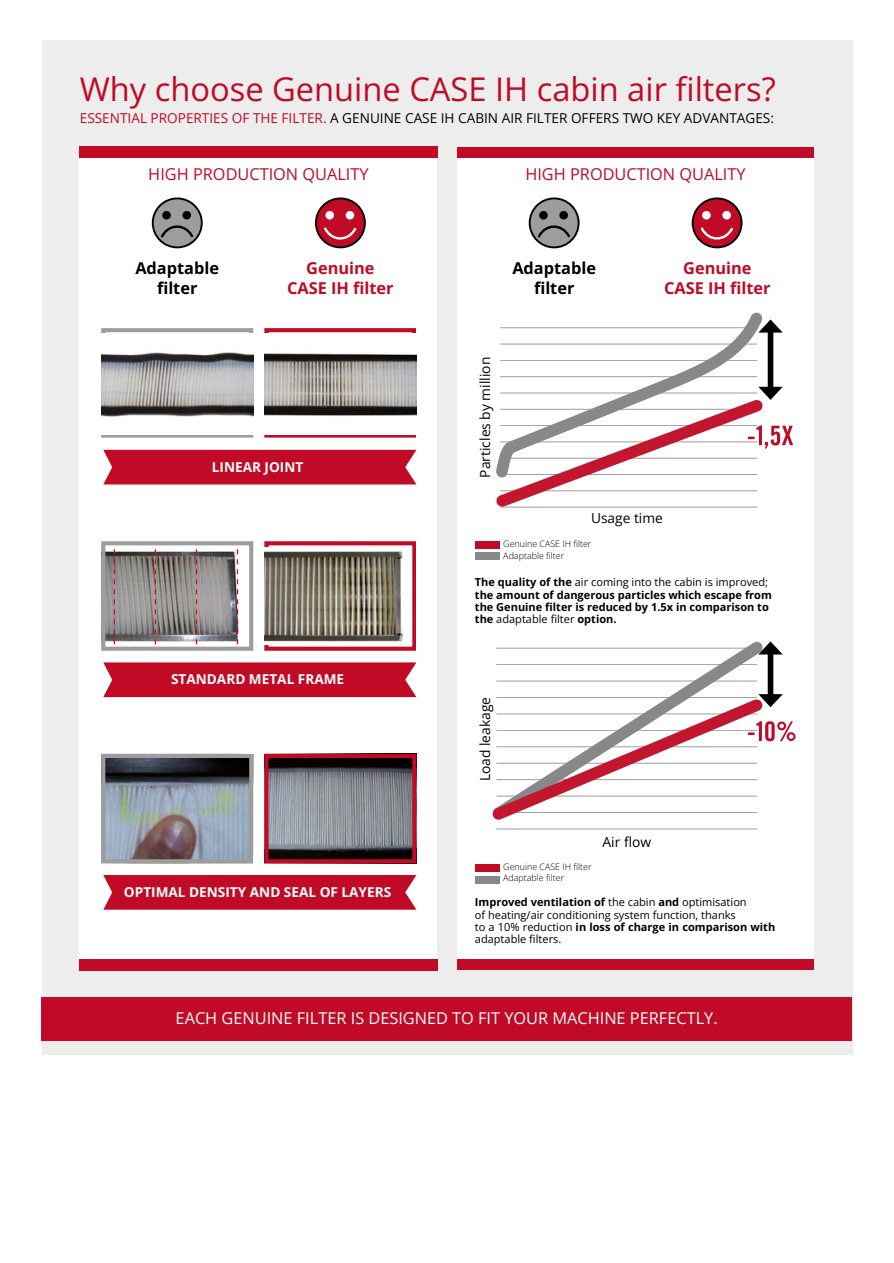
<style>
.page{position:relative;width:894px;height:1263px;background:#fff}
.page>*{position:absolute;margin:0;border:0;box-sizing:border-box;transform-origin:0 0}
.t1{font:32.7px "Open Sans";color:#c10a25}
.t2{font:16.35px "Open Sans";color:#fff}
.t3{font:16.35px "Open Sans";color:#c10a25}
.t4{font:700 16.35px/19.4px "Open Sans";color:#c10a25;text-align:center}
.t5{font:700 16.35px/19.4px "Open Sans";color:#000;text-align:center}
.t6{font:13.8px "Open Sans";color:#000}
.t7{font:13.65px "Open Sans";color:#000}
.t8{font:700 13.65px "Open Sans";color:#fff}
.t9{font:700 11.1px/12.3px "Open Sans";color:#000}
.t10{font:11.1px/12.3px "Open Sans";color:#000}
.t11{font:300 8.85px/11.2px "Open Sans";color:#000}
.s1{color:#c10a25}
.s2{font-weight:400}
.s3{font-weight:700}
</style>
<div class="page">
<div style="left:42px;top:40px;width:810px;height:1015px;background:#ededed"></div>
<div style="left:80px;top:157px;width:357px;height:802px;background:#fff"></div>
<div style="left:80px;top:147px;width:357px;height:10px;background:#c10a25"></div>
<div style="left:80px;top:959px;width:357px;height:11px;background:#c10a25"></div>
<svg style="left:152px;top:197px;width:51px;height:51px"></svg>
<div style="left:162px;top:211px;width:9px;height:9px;background:#000;border-radius:50%"></div>
<div style="left:182px;top:211px;width:9px;height:9px;background:#000;border-radius:50%"></div>
<svg style="left:315px;top:197px;width:51px;height:51px"></svg>
<div style="left:325px;top:211px;width:9px;height:9px;background:#fff;border-radius:50%"></div>
<div style="left:345px;top:211px;width:9px;height:9px;background:#fff;border-radius:50%"></div>
<svg style="left:264px;top:328px;width:152px;height:110px"></svg>
<svg style="left:101px;top:328px;width:152px;height:110px"></svg>
<div style="left:103px;top:450px;width:313px;height:34px;background:#c10a25"></div>
<svg style="left:264px;top:541px;width:152px;height:110px"></svg>
<img style="left:264px;top:334px;width:152px;height:101px">
<img style="left:101px;top:334px;width:152px;height:101px">
<img style="left:264px;top:548px;width:140px;height:96px">
<svg style="left:101px;top:541px;width:152px;height:110px;background:#9e9999"></svg>
<div style="left:103px;top:662px;width:313px;height:35px;background:#c10a25"></div>
<svg style="left:101px;top:754px;width:152px;height:109px;background:#7b8089"></svg>
<svg style="left:264px;top:754px;width:152px;height:109px;background:#78666e"></svg>
<svg style="left:103px;top:875px;width:313px;height:35px;background:#c3142d"></svg>
<div style="left:42px;top:997px;width:810px;height:44px;background:#c10a25"></div>
<div style="left:456px;top:157px;width:357px;height:813px;background:#fff"></div>
<div style="left:456px;top:147px;width:357px;height:10px;background:#c10a25"></div>
<div style="left:456px;top:959px;width:357px;height:11px;background:#c10a25"></div>
<div style="left:529px;top:198px;width:49px;height:49px;background:#9d9d9c;border-radius:50%"></div>
<div style="left:528px;top:197px;width:51px;height:51px;border:2px solid #000;border-radius:50%"></div>
<svg style="left:535px;top:225px;width:37px;height:15px"></svg>
<div style="left:539px;top:211px;width:8px;height:9px;background:#000;border-radius:50%"></div>
<div style="left:559px;top:211px;width:9px;height:9px;background:#000;border-radius:50%"></div>
<div style="left:692px;top:198px;width:49px;height:49px;background:#c10a25;border-radius:50%"></div>
<div style="left:691px;top:197px;width:51px;height:51px;border:2px solid #000;border-radius:50%"></div>
<svg style="left:698px;top:227px;width:36px;height:15px"></svg>
<div style="left:702px;top:211px;width:8px;height:9px;background:#fff;border-radius:50%"></div>
<div style="left:722px;top:211px;width:8px;height:9px;background:#fff;border-radius:50%"></div>
<div style="left:474px;top:865px;width:25px;height:7px;background:#c10a25"></div>
<div style="left:474px;top:877px;width:25px;height:7px;background:#88888a"></div>
<svg style="left:500px;top:312px;width:267px;height:75px"></svg>
<div style="left:474px;top:541px;width:25px;height:7px;background:#c10a25"></div>
<div style="left:474px;top:553px;width:25px;height:7px;background:#88888a"></div>
<div style="left:767px;top:328px;width:6px;height:64px;background:#000"></div>
<svg style="left:758px;top:319px;width:24px;height:14px"></svg>
<svg style="left:496px;top:387px;width:296px;height:121px"></svg>
<div style="left:767px;top:650px;width:6px;height:49px;background:#000"></div>
<svg style="left:772px;top:643px;width:10px;height:11px"></svg>
<hr style="left:496px;top:829px;width:260px;height:1px;background:#9d9d9c">
<svg style="left:496px;top:641px;width:276px;height:49px"></svg>
<svg style="left:492px;top:690px;width:303px;height:139px"></svg>
<p class="t1" style="left:80px;top:66px;width:697px">Why choose Genuine CASE IH cabin air filters?</p>
<p class="t7" style="left:80px;top:108px;width:695px"><span class="s1">ESSENTIAL PROPERTIES OF THE FILTER.</span> A GENUINE CASE IH CABIN AIR FILTER OFFERS TWO KEY ADVANTAGES:</p>
<p class="t3" style="left:148px;top:163px;width:222px">HIGH PRODUCTION QUALITY</p>
<p class="t3" style="left:525px;top:163px;width:222px">HIGH PRODUCTION QUALITY</p>
<p class="t5" style="left:135px;top:258px;width:85px">Adaptable filter</p>
<p class="t4" style="left:287px;top:258px;width:108px">Genuine<br>CASE IH filter</p>
<p class="t5" style="left:512px;top:258px;width:85px">Adaptable filter</p>
<p class="t8" style="left:212px;top:457px;width:93px">LINEAR JOINT</p>
<p class="t6" style="left:475px;top:478px;width:122px;rotate:-90deg">Particles by million</p>
<p class="t4" style="left:663px;top:258px;width:108px">Genuine<br>CASE IH filter</p>
<p class="t6" style="left:591px;top:509px;width:73px">Usage time</p>
<p class="t11" style="left:503px;top:538px;width:90px">Genuine CASE IH filter</p>
<p class="t11" style="left:503px;top:550px;width:62px">Adaptable filter</p>
<p class="t8" style="left:171px;top:670px;width:175px">STANDARD METAL FRAME</p>
<p class="t8" style="left:124px;top:882px;width:269px">OPTIMAL DENSITY AND SEAL OF LAYERS</p>
<p class="t9" style="left:474px;top:576px;width:298px">The quality of the <span class="s2">air coming into the cabin is improved; </span>the amount of dangerous particles which escape from the Genuine filter is reduced by 1.5x in comparison to the <span class="s2">adaptable filter</span> option.</p>
<p class="t6" style="left:475px;top:781px;width:86px;rotate:-90deg">Load leakage</p>
<p class="t11" style="left:503px;top:861px;width:90px">Genuine CASE IH filter<br>Adaptable filter</p>
<p class="t6" style="left:602px;top:832px;width:50px">Air flow</p>
<p class="t9" style="left:474px;top:896px;width:273px">Improved ventilation of <span class="s2">the cabin</span> and <span class="s2">optimisation</span></p>
<p class="t10" style="left:474px;top:908px;width:262px">of heating/air conditioning system function, thanks</p>
<p class="t10" style="left:474px;top:920px;width:302px">to a 10% reduction <span class="s3">in loss of charge in comparison with </span>adaptable filters.</p>
<p class="t2" style="left:175px;top:1006px;width:543px">EACH GENUINE FILTER IS DESIGNED TO FIT YOUR MACHINE PERFECTLY.</p>
</div>
